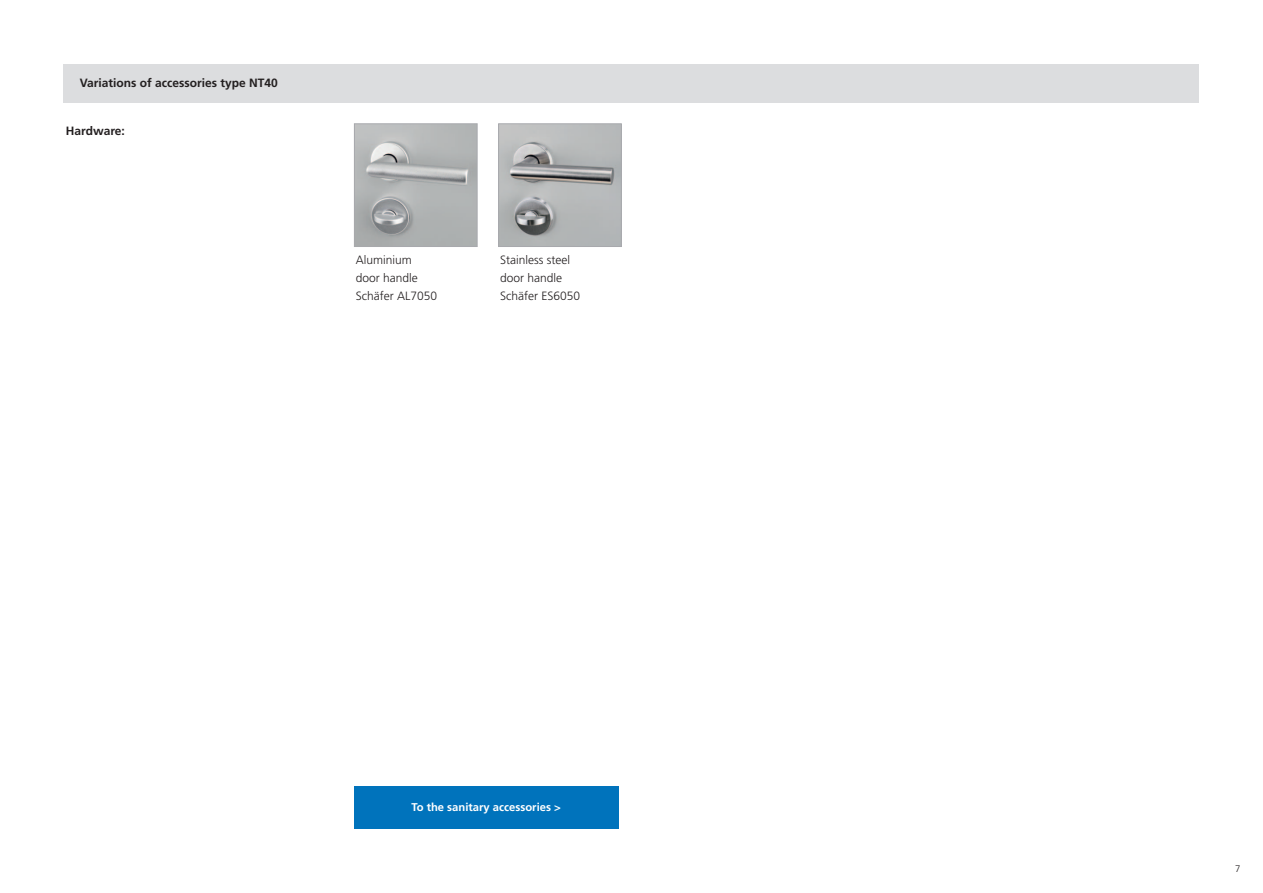
<style>
.page{position:relative;width:1263px;height:893px;background:#fff}
.page>*{position:absolute;margin:0;border:0;box-sizing:border-box;transform-origin:0 0}
.t1{font:300 12px/18px "Frutiger";color:#231f20}
.t2{font:700 12px "Frutiger";color:#231f20}
.t3{font:700 11.25px "Frutiger";color:#fff}
.t4{font:300 9.6px "Frutiger";color:#231f20}
</style>
<div class="page">
<img style="left:356px;top:125px;width:119px;height:120px">
<div style="left:354px;top:123px;width:123px;height:124px;border:1px solid #a8a9ad"></div>
<img style="left:500px;top:125px;width:120px;height:120px">
<div style="left:498px;top:123px;width:124px;height:124px;border:1px solid #a8a9ad"></div>
<div style="left:64px;top:64px;width:1135px;height:38px;background:#dcdddf"></div>
<div style="left:354px;top:787px;width:265px;height:42px;background:#0073bc"></div>
<p class="t2" style="left:80px;top:78px;width:200px">Variations of accessories type NT40</p>
<p class="t2" style="left:66px;top:126px;width:60px">Hardware:</p>
<p class="t1" style="left:356px;top:252px;width:83px">Aluminium door handle<br>Schäfer AL7050</p>
<p class="t1" style="left:500px;top:252px;width:82px">Stainless steel door handle<br>Schäfer ES6050</p>
<p class="t3" style="left:412px;top:803px;width:151px">To the sanitary accessories &gt;</p>
<p class="t4" style="left:1235px;top:864px;width:7px">7</p>
</div>
